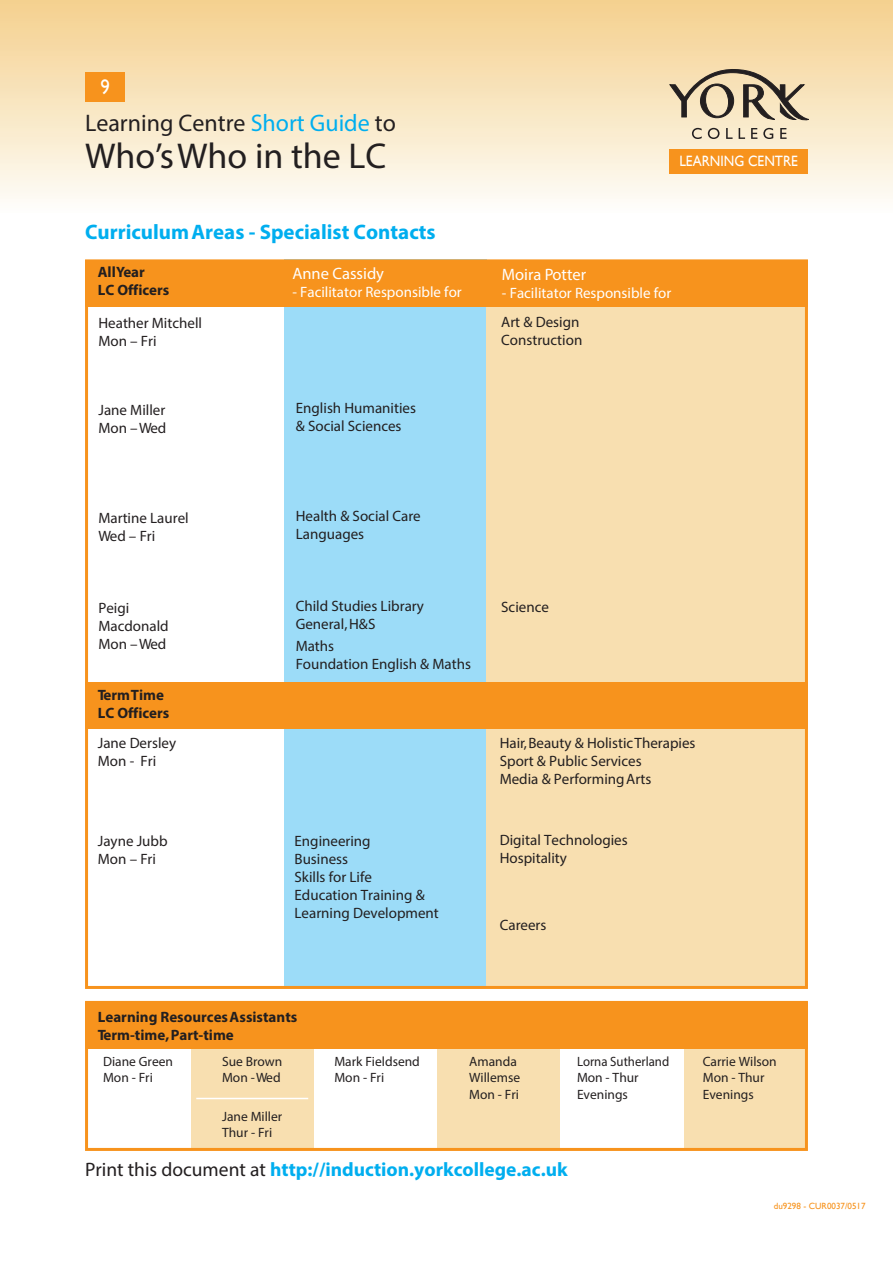
<style>
.page{position:relative;width:893px;height:1263px;background:#fff}
.page>*{position:absolute;margin:0;border:0;box-sizing:border-box;transform-origin:0 0}
.t1{font:36px "Myriad Pro";color:#231f20}
.t2{font:24px "Myriad Pro";color:#231f20}
.t3{font:700 21px "Myriad Pro";color:#00aeef}
.t4{font:20.85px "Gill Sans";color:#fff;scale:.9 1}
.t5{font:700 19.5px "Myriad Pro";color:#00aeef}
.t6{font:16.5px "Myriad Pro";color:#fff}
.t7{font:15px/18px "Myriad Pro";color:#231f20}
.t8{font:700 15px/18px "Myriad Pro";color:#231f20}
.t9{font:15px "Myriad Pro";color:#fff}
.t10{font:15px "Gill Sans";color:#fff;scale:.9 1}
.t11{font:13.5px/16.2px "Myriad Pro";color:#231f20}
.t12{font:13.5px/16.2px "Myriad Pro";color:#231f20;scale:.95 1}
.t13{font:9px "Gill Sans";color:#f7931d}
.s1{color:#00aeef}
.s2{font-weight:400;color:#231f20}
</style>
<div class="page">
<div style="left:191px;top:1045px;width:123px;height:103px;background:#f8dfb0"></div>
<div style="left:438px;top:1045px;width:122px;height:103px;background:#f8dfb0"></div>
<div style="left:684px;top:1044px;width:122px;height:104px;background:#f8dfb0"></div>
<div style="left:284px;top:260px;width:202px;height:728px;background:#9cdcf8"></div>
<div style="left:486px;top:261px;width:322px;height:725px;background:#f8dfb0"></div>
<div style="left:0;top:0;width:893px;height:213px;background:linear-gradient(to bottom,#f4d08d,#fdfdfa)"></div>
<svg style="left:692px;top:128px;width:10px;height:11px"></svg>
<svg style="left:708px;top:128px;width:11px;height:11px"></svg>
<svg style="left:726px;top:128px;width:7px;height:11px"></svg>
<svg style="left:669px;top:68px;width:141px;height:54px;background:#c1b194"></svg>
<svg style="left:739px;top:128px;width:6px;height:11px"></svg>
<svg style="left:751px;top:128px;width:6px;height:11px"></svg>
<svg style="left:763px;top:128px;width:10px;height:11px"></svg>
<svg style="left:780px;top:128px;width:7px;height:11px"></svg>
<div style="left:669px;top:149px;width:139px;height:25px;background:#f7931d"></div>
<div style="left:85px;top:72px;width:39px;height:30px;background:#f7931d"></div>
<div style="left:85px;top:260px;width:723px;height:47px;background:#f7931d"></div>
<div style="left:85px;top:1001px;width:723px;height:150px;border:3px solid #f7931d"></div>
<div style="left:85px;top:1002px;width:723px;height:46px;background:#f7931d"></div>
<div style="left:85px;top:682px;width:723px;height:46px;background:#f7931d"></div>
<hr style="left:196px;top:1098px;width:112px;height:1px;background:#fff">
<h3 class="t4" style="left:101px;top:75px;width:12px">9</h3>
<h2 class="t2" style="left:85px;top:108px;width:313px">Learning Centre <span class="s1">Short Guide</span> to</h2>
<h1 class="t1" style="left:85px;top:134px;width:303px">Who’s Who in the LC</h1>
<h3 class="t3" style="left:85px;top:218px;width:352px">Curriculum Areas - Specialist Contacts</h3>
<p class="t8" style="left:98px;top:263px;width:73px">All Year<br>LC Officers</p>
<p class="t7" style="left:98px;top:314px;width:105px">Heather Mitchell<br>Mon – Fri</p>
<p class="t7" style="left:98px;top:401px;width:69px">Jane Miller<br>Mon – Wed</p>
<p class="t6" style="left:292px;top:263px;width:93px">Anne Cassidy</p>
<p class="t9" style="left:292px;top:283px;width:171px">- Facilitator Responsible for</p>
<p class="t7" style="left:296px;top:399px;width:122px">English Humanities &amp; Social Sciences</p>
<p class="t10" style="left:679px;top:152px;width:133px">LEARNING CENTRE</p>
<p class="t6" style="left:502px;top:264px;width:86px">Moira Potter</p>
<p class="t9" style="left:502px;top:284px;width:171px">- Facilitator Responsible for</p>
<p class="t7" style="left:501px;top:313px;width:83px">Art &amp; Design<br>Construction</p>
<p class="t7" style="left:98px;top:509px;width:92px">Martine Laurel<br>Wed – Fri</p>
<p class="t7" style="left:98px;top:599px;width:72px">Peigi<br>Macdonald<br>Mon – Wed</p>
<p class="t8" style="left:98px;top:685px;width:73px">Term Time<br>LC Officers</p>
<p class="t7" style="left:98px;top:734px;width:80px">Jane Dersley<br>Mon - Fri</p>
<p class="t7" style="left:296px;top:507px;width:126px">Health &amp; Social Care<br>Languages</p>
<p class="t7" style="left:296px;top:597px;width:130px">Child Studies Library<br>General, H&amp;S</p>
<p class="t7" style="left:296px;top:636px;width:177px">Maths<br>Foundation English &amp; Maths</p>
<p class="t7" style="left:98px;top:831px;width:71px">Jayne Jubb<br>Mon – Fri</p>
<p class="t7" style="left:295px;top:831px;width:146px">Engineering<br>Business<br>Skills for Life<br>Education Training &amp;<br>Learning Development</p>
<p class="t7" style="left:501px;top:598px;width:49px">Science</p>
<p class="t7" style="left:500px;top:733px;width:197px">Hair, Beauty &amp; Holistic Therapies<br>Sport &amp; Public Services<br>Media &amp; Performing Arts</p>
<p class="t7" style="left:500px;top:831px;width:130px;line-height:17.4px">Digital Technologies<br>Hospitality</p>
<p class="t7" style="left:500px;top:916px;width:48px">Careers</p>
<p class="t8" style="left:98px;top:1007px;width:201px">Learning Resources Assistants<br>Term-time, Part-time</p>
<p class="t11" style="left:103px;top:1053px;width:71px">Diane Green<br>Mon - Fri</p>
<p class="t11" style="left:222px;top:1053px;width:62px">Sue Brown<br>Mon - Wed</p>
<p class="t11" style="left:222px;top:1108px;width:62px">Jane Miller<br>Thur - Fri</p>
<p class="t11" style="left:334px;top:1053px;width:87px">Mark Fieldsend<br>Mon - Fri</p>
<p class="t11" style="left:469px;top:1053px;width:53px">Amanda<br>Willemse<br>Mon - Fri</p>
<p class="t12" style="left:577px;top:1053px;width:99px">Lorna Sutherland<br>Mon - Thur<br>Evenings</p>
<p class="t11" style="left:703px;top:1053px;width:75px">Carrie Wilson<br>Mon - Thur<br>Evenings</p>
<h3 class="t5" style="left:85px;top:1157px;width:484px"><span class="s2">Print this document at</span> http://induction.yorkcollege.ac.uk</h3>
<p class="t13" style="left:774px;top:1201px;width:93px">DU9298 - CUR0037/0517</p>
</div>
